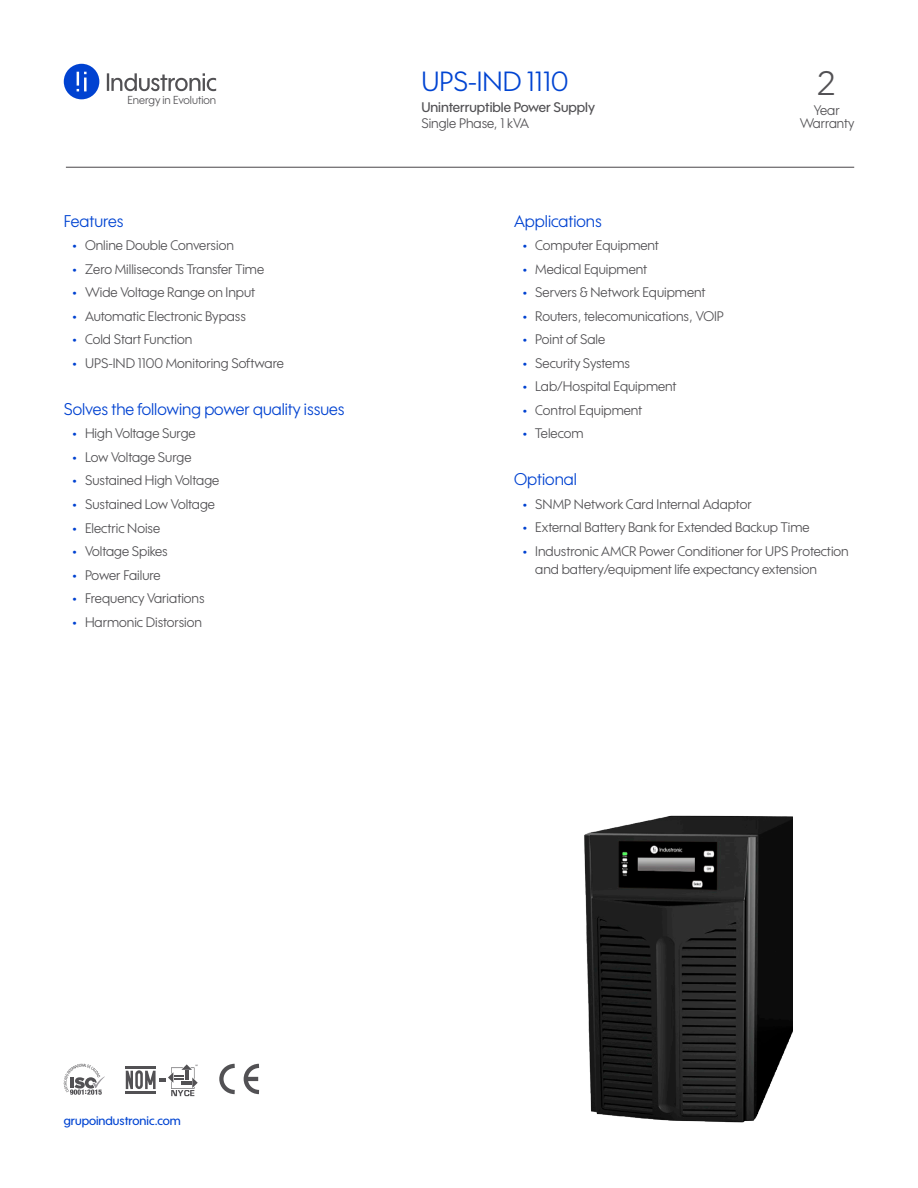
<style>
.page{position:relative;width:918px;height:1188px;background:#fff}
.page>*{position:absolute;margin:0;border:0;box-sizing:border-box;transform-origin:0 0}
.t1{font:33px "Wes FY";color:#525154}
.t2{font:27px "Wes FY";color:#0044d2}
.t3{font:16.5px "Wes FY";color:#0042d1}
.t4{font:16.5px "Wes FY";color:#0044d2}
.t5{font:13.5px/13.5px "Wes FY";color:#525154;text-align:center}
.t6{font:500 13.5px "Wes FY";color:#525154}
.t7{font:500 12px "Wes FY";color:#0044d2}
.t8{font:11.25px "Wes FY";color:#525154}
.s1{font-weight:700;color:#0042d1}
</style>
<div class="page">
<img style="left:584px;top:815px;width:208px;height:308px">
<hr style="left:66px;top:167px;width:788px;height:1px;background:#494648">
<svg style="left:219px;top:1063px;width:41px;height:32px"></svg>
<svg style="left:126px;top:1064px;width:72px;height:32px"></svg>
<svg style="left:64px;top:1064px;width:41px;height:31px"></svg>
<svg style="left:64px;top:64px;width:35px;height:35px"></svg>
<svg style="left:107px;top:73px;width:109px;height:18px"></svg>
<p class="t8" style="left:127px;top:93px;width:90px">Energy in Evolution</p>
<p class="t4" style="left:64px;top:210px;width:61px">Features</p>
<p class="t5" style="left:72px;top:238px;width:163px"><span class="s1">•</span> Online Double Conversion</p>
<p class="t5" style="left:72px;top:262px;width:193px"><span class="s1">•</span> Zero Milliseconds Transfer Time</p>
<p class="t5" style="left:72px;top:285px;width:185px"><span class="s1">•</span> Wide Voltage Range on Input</p>
<p class="t5" style="left:72px;top:309px;width:175px"><span class="s1">•</span> Automatic Electronic Bypass</p>
<p class="t5" style="left:72px;top:332px;width:121px"><span class="s1">•</span> Cold Start Function</p>
<p class="t5" style="left:72px;top:356px;width:213px"><span class="s1">•</span> UPS-IND 1100 Monitoring Software</p>
<p class="t3" style="left:64px;top:399px;width:282px">Solves the following power quality issues</p>
<p class="t5" style="left:72px;top:427px;width:125px"><span class="s1">•</span> High Voltage Surge</p>
<p class="t5" style="left:72px;top:450px;width:121px"><span class="s1">•</span> Low Voltage Surge</p>
<p class="t5" style="left:72px;top:474px;width:149px"><span class="s1">•</span> Sustained High Voltage</p>
<p class="t5" style="left:72px;top:497px;width:144px"><span class="s1">•</span> Sustained Low Voltage</p>
<p class="t5" style="left:72px;top:521px;width:89px"><span class="s1">•</span> Electric Noise</p>
<p class="t5" style="left:72px;top:544px;width:97px"><span class="s1">•</span> Voltage Spikes</p>
<p class="t5" style="left:72px;top:568px;width:90px"><span class="s1">•</span> Power Failure</p>
<p class="t5" style="left:72px;top:591px;width:134px"><span class="s1">•</span> Frequency Variations</p>
<p class="t5" style="left:72px;top:615px;width:131px"><span class="s1">•</span> Harmonic Distorsion</p>
<h2 class="t2" style="left:421px;top:65px;width:149px">UPS-IND 1110</h2>
<h1 class="t1" style="left:818px;top:63px;width:18px">2</h1>
<p class="t5" style="left:800px;top:103px;width:56px">Year<br>Warranty</p>
<p class="t6" style="left:421px;top:99px;width:175px">Uninterruptible Power Supply</p>
<p class="t5" style="left:421px;top:116px;width:109px">Single Phase, 1 kVA</p>
<p class="t3" style="left:514px;top:210px;width:89px">Applications</p>
<p class="t5" style="left:523px;top:238px;width:138px"><span class="s1">•</span> Computer Equipment</p>
<p class="t5" style="left:523px;top:262px;width:126px"><span class="s1">•</span> Medical Equipment</p>
<p class="t5" style="left:523px;top:285px;width:185px"><span class="s1">•</span> Servers &amp; Network Equipment</p>
<p class="t5" style="left:523px;top:309px;width:203px"><span class="s1">•</span> Routers, telecomunications, VOIP</p>
<p class="t5" style="left:523px;top:332px;width:84px"><span class="s1">•</span> Point of Sale</p>
<p class="t5" style="left:523px;top:356px;width:109px"><span class="s1">•</span> Security Systems</p>
<p class="t5" style="left:523px;top:380px;width:156px"><span class="s1">•</span> Lab/Hospital Equipment</p>
<p class="t5" style="left:523px;top:403px;width:121px"><span class="s1">•</span> Control Equipment</p>
<p class="t5" style="left:523px;top:427px;width:62px"><span class="s1">•</span> Telecom</p>
<p class="t3" style="left:514px;top:469px;width:64px">Optional</p>
<p class="t5" style="left:523px;top:497px;width:231px"><span class="s1">•</span> SNMP Network Card Internal Adaptor</p>
<p class="t5" style="left:523px;top:521px;width:288px"><span class="s1">•</span> External Battery Bank for Extended Backup Time</p>
<p class="t5" style="left:535px;top:542px;width:315px;line-height:18px;text-align:left;text-indent:-13px"><span class="s1">•</span> Industronic AMCR Power Conditioner for UPS Protection and battery/equipment life expectancy extension</p>
<p class="t7" style="left:64px;top:1113px;width:118px">grupoindustronic.com</p>
</div>
